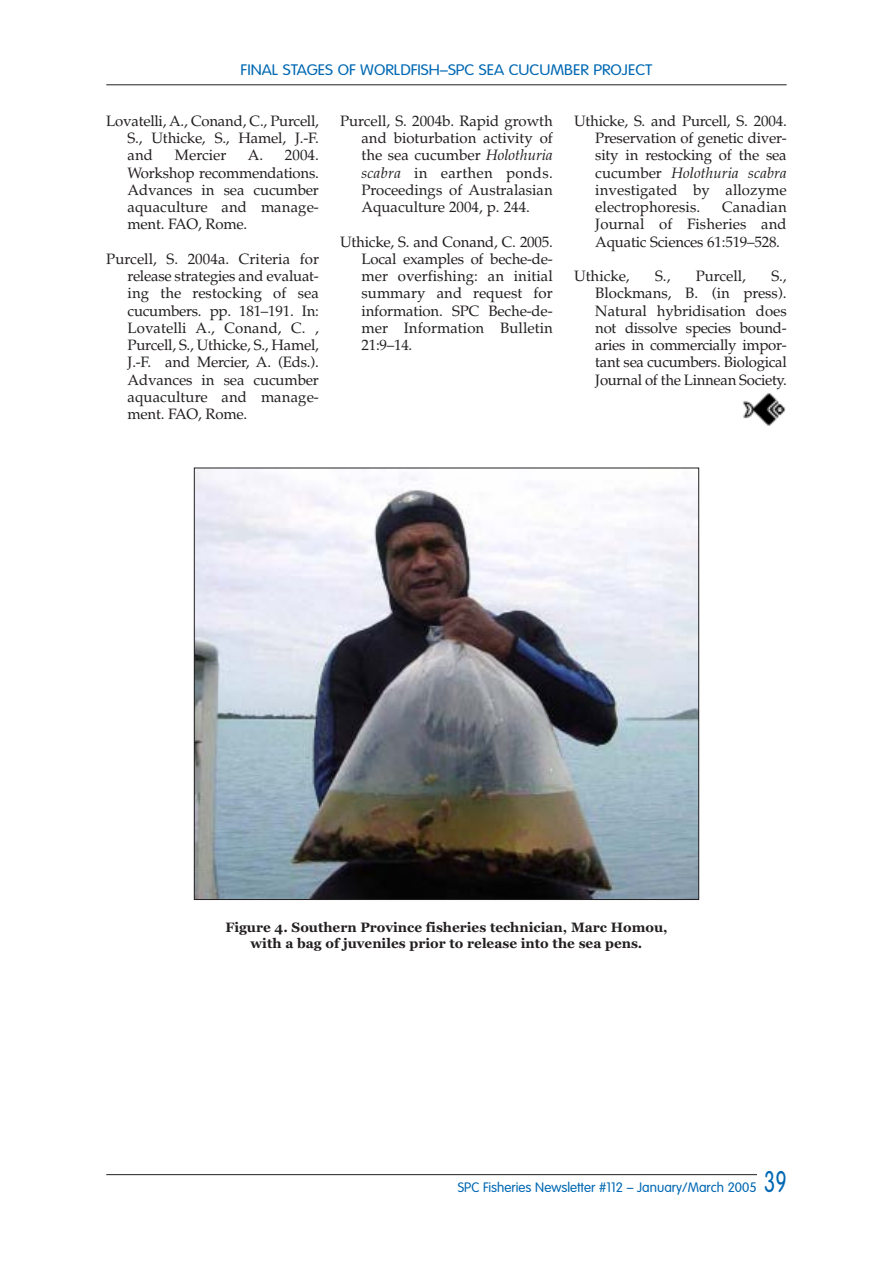
<style>
.page{position:relative;width:893px;height:1263px;background:#fff}
.page>*{position:absolute;margin:0;border:0;box-sizing:border-box;transform-origin:0 0}
.t1{font:15px/17.2px "Palatino";letter-spacing:-.005em;color:#231f20;text-align:justify}
.t2{font:300 15px "VAG Rounded";color:#0168b3;scale:1.1 1}
.t3{font:700 13.5px/16.2px "Georgia";color:#231f20;text-align:center}
.t4{font:300 13.5px "VAG Rounded";color:#0168b3}
.s1{font-style:italic}
.s2{font-size:29.4px}
</style>
<div class="page">
<hr style="left:106px;top:1174px;width:681px;height:1px;background:#231f20">
<div style="left:757px;top:1162px;width:30px;height:44px;background:#fff"></div>
<hr style="left:106px;top:84px;width:681px;height:1px;background:#231f20">
<img style="left:743px;top:393px;width:42px;height:33px">
<img style="left:196px;top:470px;width:501px;height:428px">
<p class="t2" style="left:241px;top:64px;width:376px">FINAL STAGES OF WORLDFISH–SPC SEA CUCUMBER PROJECT</p>
<p class="t1" style="left:128px;top:112px;width:193px;text-indent:-21px">Lovatelli, A., Conand, C., Purcell, S., Uthicke, S., Hamel, J.-F. and</p>
<p class="t1" style="left:361px;top:112px;width:193px;text-indent:-21px">Purcell, S. 2004b. Rapid growth and bioturbation activity of the sea cucumber <span class="s1">Holothuria scabra</span> in earthen ponds.<br>Proceedings of Australasian Aquaculture 2004, p. 244.</p>
<p class="t1" style="left:361px;top:233px;width:193px;text-indent:-21px">Uthicke, S. and Conand, C. 2005.<br>Local examples of beche-de&shy;mer overfishing: an initial summary and request for information. SPC Beche-de&shy;mer Information Bulletin 21:9–14.</p>
<p class="t1" style="left:595px;top:112px;width:193px;text-indent:-21px">Uthicke, S. and Purcell, S. 2004.<br>Preservation of genetic diver&shy;sity in restocking of the sea cucumber <span class="s1">Holothuria scabra </span>investigated by allozyme electrophoresis.</p>
<p class="t1" style="left:128px;top:146px;width:193px;text-indent:120px">A. 2004.<br>Workshop recommendations.<br>Advances in sea cucumber aquaculture and manage&shy;ment. FAO, Rome.</p>
<p class="t1" style="left:128px;top:250px;width:193px;text-indent:-21px">Purcell, S. 2004a. Criteria for release strategies and evaluat&shy;ing the restocking of sea cucumbers. pp. 181–191. In:<br>Lovatelli A., Conand, C. , Purcell, S., Uthicke, S., Hamel, J.-F. and Mercier, A. (Eds.).<br>Advances in sea cucumber aquaculture and manage&shy;ment. FAO, Rome.</p>
<p class="t1" style="left:175px;top:146px;width:53px">Mercier</p>
<p class="t1" style="left:595px;top:198px;width:193px;text-indent:127px">Canadian Journal of Fisheries and Aquatic Sciences 61:519–528.</p>
<p class="t1" style="left:574px;top:267px;width:57px">Uthicke,</p>
<p class="t1" style="left:655px;top:267px;width:17px">S.,</p>
<p class="t1" style="left:696px;top:267px;width:52px">Purcell,</p>
<p class="t1" style="left:595px;top:267px;width:193px;text-indent:176px">S., Blockmans, B. (in press).<br>Natural hybridisation does not dissolve species bound&shy;aries in commercially impor&shy;tant sea cucumbers. Biological Journal of the Linnean Society.</p>
<p class="t3" style="left:225px;top:919px;width:444px">Figure 4. Southern Province fisheries technician, Marc Homou, with a bag of juveniles prior to release into the sea pens.</p>
<p class="t4" style="left:458px;top:1181px;width:330px">SPC Fisheries Newsletter #112 – January/March 2005 <span class="s2">39</span></p>
</div>
